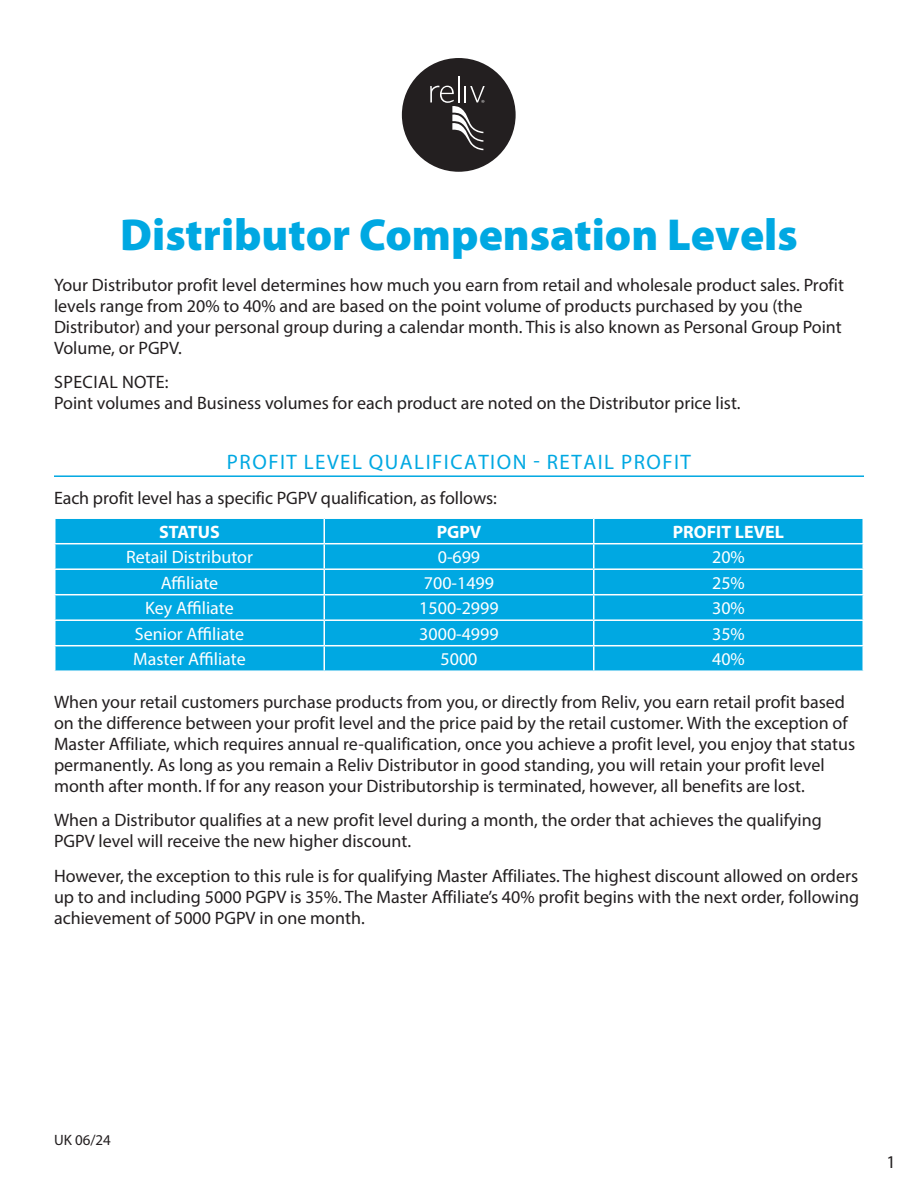
<style>
.page{position:relative;width:918px;height:1188px;background:#fff}
.page>*{position:absolute;margin:0;border:0;box-sizing:border-box;transform-origin:0 0}
.t1{font:900 45px "Myriad Pro";color:#00a8e2}
.t2{font:21px "Myriad Pro";letter-spacing:.07em;color:#00a8e2}
.Normal_Last_Paragraph{font:18px/21px "Myriad Pro";color:#231f20}
.t3{font:18px "Myriad Pro";color:#fff}
.t4{font:700 18px "Myriad Pro";color:#fff}
.t5{font:15px "Myriad Pro";color:#231f20}
</style>
<div class="page">
<hr style="left:54px;top:475px;width:810px;height:2px;background:#00a8e2">
<div style="left:56px;top:519px;width:806px;height:151px;background:#00a8e2"></div>
<hr style="left:323px;top:595px;width:2px;height:24px;background:#fff">
<hr style="left:323px;top:646px;width:2px;height:24px;background:#fff">
<hr style="left:323px;top:519px;width:2px;height:24px;background:#fff">
<hr style="left:54px;top:543px;width:270px;height:1px;background:#fff">
<hr style="left:324px;top:543px;width:270px;height:1px;background:#fff">
<hr style="left:594px;top:543px;width:270px;height:1px;background:#fff">
<hr style="left:323px;top:544px;width:2px;height:24px;background:#fff">
<hr style="left:54px;top:568px;width:270px;height:2px;background:#fff">
<hr style="left:324px;top:568px;width:270px;height:2px;background:#fff">
<hr style="left:323px;top:570px;width:2px;height:24px;background:#fff">
<hr style="left:594px;top:568px;width:270px;height:2px;background:#fff">
<hr style="left:54px;top:594px;width:270px;height:1px;background:#fff">
<hr style="left:324px;top:594px;width:270px;height:1px;background:#fff">
<hr style="left:594px;top:594px;width:270px;height:1px;background:#fff">
<hr style="left:54px;top:619px;width:270px;height:2px;background:#fff">
<hr style="left:324px;top:619px;width:270px;height:2px;background:#fff">
<hr style="left:323px;top:621px;width:2px;height:24px;background:#fff">
<hr style="left:594px;top:619px;width:270px;height:2px;background:#fff">
<svg style="left:593px;top:519px;width:1px;height:151px"></svg>
<hr style="left:54px;top:645px;width:270px;height:1px;background:#fff">
<hr style="left:324px;top:645px;width:270px;height:1px;background:#fff">
<hr style="left:594px;top:645px;width:270px;height:1px;background:#fff">
<div style="left:402px;top:58px;width:114px;height:114px;background:#231f20;border-radius:50%"></div>
<hr style="left:458px;top:76px;width:2px;height:26px;background:#fff">
<svg style="left:430px;top:86px;width:55px;height:64px"></svg>
<p class="t1" style="left:120px;top:204px;width:679px">Distributor Compensation Levels</p>
<p class="Normal_Last_Paragraph" style="left:54px;top:274px;width:791px">Your Distributor profit level determines how much you earn from retail and wholesale product sales. Profit levels range from 20% to 40% and are based on the point volume of products purchased by you (the Distributor) and your personal group during a calendar month. This is also known as Personal Group Point Volume, or PGPV.</p>
<p class="Normal_Last_Paragraph" style="left:54px;top:372px;width:688px">SPECIAL NOTE:<br>Point volumes and Business volumes for each product are noted on the Distributor price list.</p>
<p class="t2" style="left:227px;top:449px;width:466px">PROFIT LEVEL QUALIFICATION - RETAIL PROFIT</p>
<p class="Normal_Last_Paragraph" style="left:54px;top:487px;width:444px">Each profit level has a specific PGPV qualification, as follows:</p>
<p class="t4" style="left:159px;top:520px;width:62px">STATUS</p>
<p class="t4" style="left:437px;top:520px;width:46px">PGPV</p>
<p class="t4" style="left:673px;top:520px;width:113px">PROFIT LEVEL</p>
<p class="t3" style="left:126px;top:546px;width:128px">Retail Distributor</p>
<p class="t3" style="left:438px;top:546px;width:44px">0-699</p>
<p class="t3" style="left:712px;top:546px;width:34px">20%</p>
<p class="t3" style="left:161px;top:572px;width:59px">Affiliate</p>
<p class="t3" style="left:424px;top:572px;width:72px">700-1499</p>
<p class="t3" style="left:712px;top:572px;width:34px">25%</p>
<p class="t3" style="left:145px;top:597px;width:90px">Key Affiliate</p>
<p class="t3" style="left:419px;top:597px;width:81px">1500-2999</p>
<p class="t3" style="left:712px;top:597px;width:34px">30%</p>
<p class="t3" style="left:135px;top:623px;width:111px">Senior Affiliate</p>
<p class="t3" style="left:419px;top:623px;width:81px">3000-4999</p>
<p class="t3" style="left:712px;top:623px;width:34px">35%</p>
<p class="t3" style="left:133px;top:648px;width:114px">Master Affiliate</p>
<p class="t3" style="left:441px;top:648px;width:38px">5000</p>
<p class="t3" style="left:712px;top:648px;width:34px">40%</p>
<p class="Normal_Last_Paragraph" style="left:54px;top:691px;width:803px">When your retail customers purchase products from you, or directly from Reliv, you earn retail profit based on the difference between your profit level and the price paid by the retail customer. With the exception of Master Affiliate, which requires annual re-qualification, once you achieve a profit level, you enjoy that status permanently. As long as you remain a Reliv Distributor in good standing, you will retain your profit level month after month. If for any reason your Distributorship is terminated, however, all benefits are lost.</p>
<p class="Normal_Last_Paragraph" style="left:54px;top:810px;width:769px">When a Distributor qualifies at a new profit level during a month, the order that achieves the qualifying<br>PGPV level will receive the new higher discount.</p>
<p class="Normal_Last_Paragraph" style="left:54px;top:865px;width:807px;text-align:justify">However, the exception to this rule is for qualifying Master Affiliates. The highest discount allowed on orders up to and including 5000 PGPV is 35%. The Master Affiliate’s 40% profit begins with the next order, following achievement of 5000 PGPV in one month.</p>
<p class="t5" style="left:54px;top:1131px;width:58px">UK 06/24</p>
<p class="Normal_Last_Paragraph" style="left:886px;top:1151px;width:11px">1</p>
</div>
